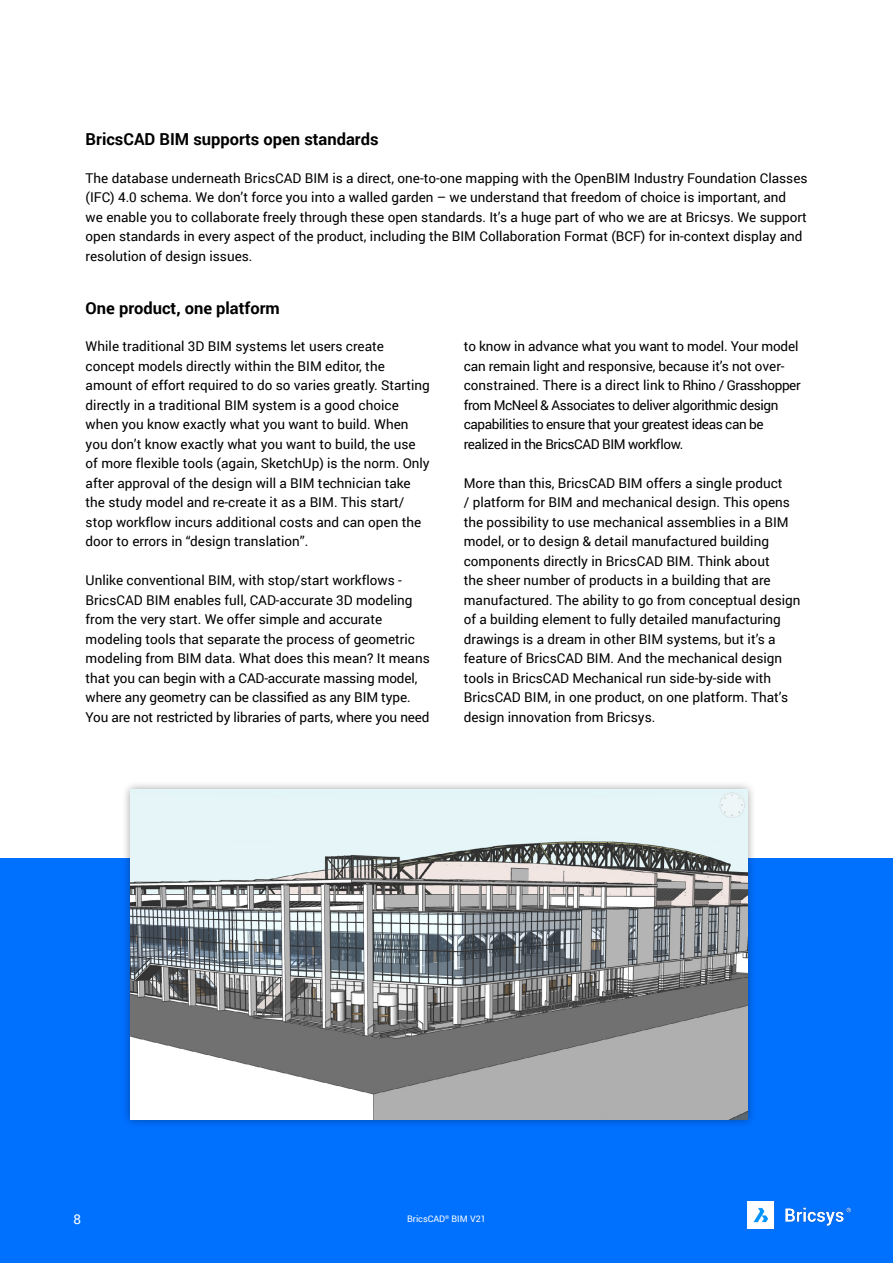
<style>
.page{position:relative;width:893px;height:1263px;background:#fff}
.page>*{position:absolute;margin:0;border:0;box-sizing:border-box;transform-origin:0 0}
.t1{font:700 16.5px "Roboto";color:#000}
.t2{font:13.5px/19.5px "Roboto";color:#000}
.t3{font:13.5px/19.5px "Roboto";letter-spacing:-.03em;color:#000}
.t4{font:13.5px "Roboto";color:#fff}
.t5{font:9px "Roboto";color:#fff}
</style>
<div class="page">
<div style="left:0;top:859px;width:893px;height:404px;background:#0070ff"></div>
<img style="left:747px;top:1202px;width:104px;height:27px">
<div style="left:122px;top:780px;width:635px;height:348px;background:#000;opacity:.4"></div>
<img style="left:131px;top:789px;width:616px;height:330px">
<p class="t1" style="left:86px;top:127px;width:294px">BricsCAD BIM supports open standards</p>
<p class="t2" style="left:86px;top:168px;width:723px">The database underneath BricsCAD BIM is a direct, one-to-one mapping with the OpenBIM Industry Foundation Classes (IFC) 4.0 schema. We don’t force you into a walled garden – we understand that freedom of choice is important, and<br>we enable you to collaborate freely through these open standards. It’s a huge part of who we are at Bricsys. We support open standards in every aspect of the product, including the BIM Collaboration Format (BCF) for in-context display and resolution of design issues.</p>
<p class="t1" style="left:86px;top:296px;width:196px">One product, one platform</p>
<p class="t2" style="left:86px;top:336px;width:346px">While traditional 3D BIM systems let users create concept models directly within the BIM editor, the amount of effort required to do so varies greatly. Starting directly in a traditional BIM system is a good choice when you know exactly what you want to build. When you don’t know exactly what you want to build, the use of more flexible tools (again, SketchUp) is the norm. Only after approval of the design will a BIM technician take the study model and re-create it as a BIM. This start/ stop workflow incurs additional costs and can open the door to errors in “design translation”.</p>
<p class="t2" style="left:86px;top:570px;width:346px">Unlike conventional BIM, with stop/start workflows - BricsCAD BIM enables full, CAD-accurate 3D modeling from the very start. We offer simple and accurate modeling tools that separate the process of geometric modeling from BIM data. What does this mean? It means that you can begin with a CAD-accurate massing model, where any geometry can be classified as any BIM type.<br>You are not restricted by libraries of parts, where you need</p>
<p class="t3" style="left:464px;top:336px;width:338px">to know in advance what you want to model. Your model can remain light and responsive, because it’s not over&shy;constrained. There is a direct link to Rhino / Grasshopper from McNeel &amp; Associates to deliver algorithmic design capabilities to ensure that your greatest ideas can be realized in the BricsCAD BIM workflow.</p>
<p class="t2" style="left:464px;top:473px;width:338px">More than this, BricsCAD BIM offers a single product<br>/ platform for BIM and mechanical design. This opens the possibility to use mechanical assemblies in a BIM model, or to design &amp; detail manufactured building components directly in BricsCAD BIM. Think about<br>the sheer number of products in a building that are manufactured. The ability to go from conceptual design of a building element to fully detailed manufacturing drawings is a dream in other BIM systems, but it’s a feature of BricsCAD BIM. And the mechanical design tools in BricsCAD Mechanical run side-by-side with BricsCAD BIM, in one product, on one platform. That’s design innovation from Bricsys.</p>
<p class="t4" style="left:73px;top:1209px;width:9px">8</p>
<p class="t5" style="left:407px;top:1213px;width:80px">BricsCAD<sup>®</sup> BIM V21</p>
</div>
